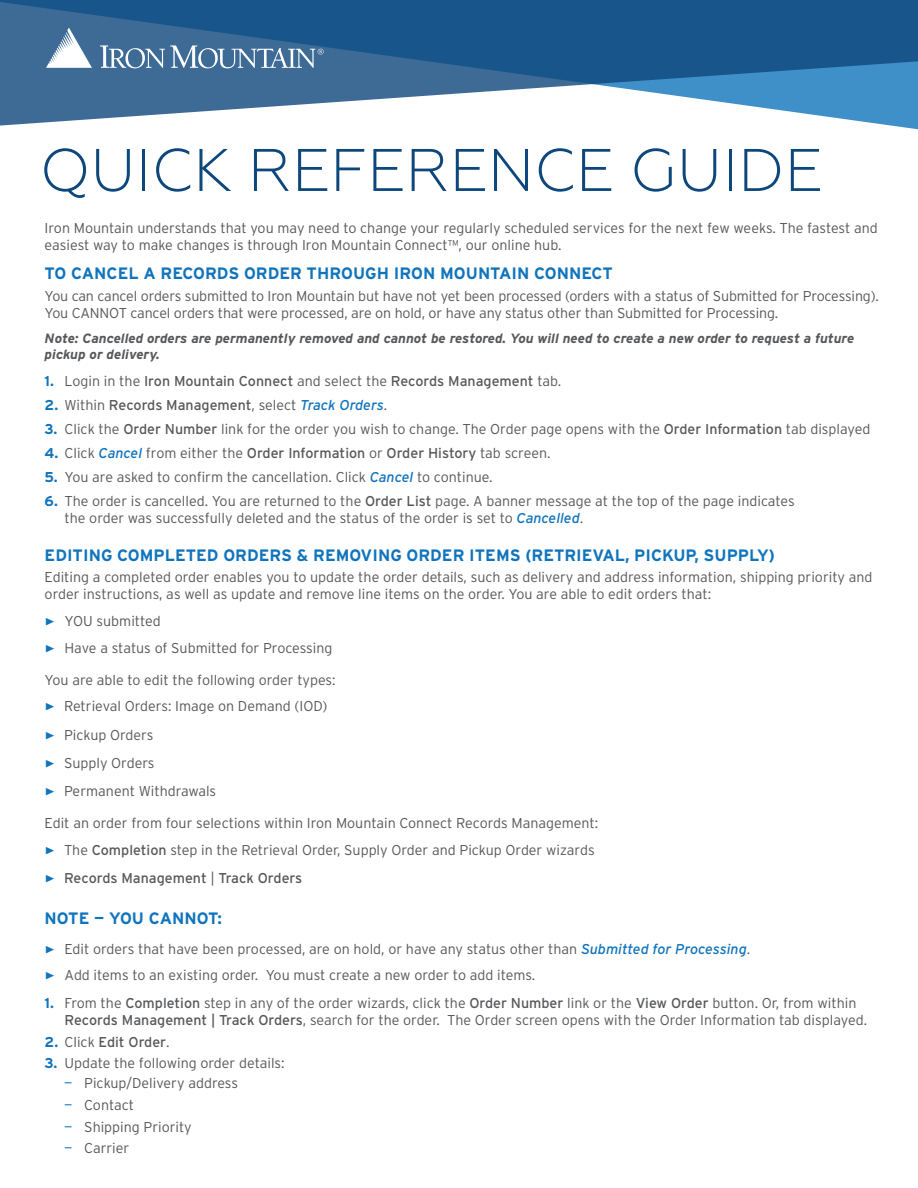
<style>
.page{position:relative;width:918px;height:1188px;background:#fff}
.page>*{position:absolute;margin:0;border:0;box-sizing:border-box;transform-origin:0 0}
.t1{font:300 60px "Geometria";color:#0d477c}
.t2{font:700 16.5px "Interstate";color:#1074bc}
.t3{font:300 14.25px/17.1px "Interstate";color:#57585a}
.t4{font:14.25px "Interstate";color:#57585a}
.t5{font:italic 700 13.5px/16.2px "Interstate";color:#57585a}
.s1{font-weight:700;color:#1074bc}
.s2{font-weight:300}
.s3{font-style:italic;color:#1074bc}
.s4{font-weight:400}
.s5{font-weight:400;font-style:italic;color:#1074bc}
.s6{font-family:"Meta Plus Bold Caps";font-weight:400;font-size:21px;color:#1074bc}
.s7{font-family:"Meta Plus Bold Caps";font-size:21px;color:#1074bc}
.s8{color:#1074bc}
</style>
<div class="page">
<svg style="left:0;top:0;width:918px;height:127px"></svg>
<svg style="left:46px;top:28px;width:46px;height:40px"></svg>
<svg style="left:100px;top:45px;width:224px;height:23px;background:#6b8eae"></svg>
<h1 class="t1" style="left:40px;top:136px;width:784px">QUICK REFERENCE GUIDE</h1>
<p class="t3" style="left:45px;top:220px;width:835px">Iron Mountain understands that you may need to change your regularly scheduled services for the next few weeks. The fastest and easiest way to make changes is through Iron Mountain Connect™, our online hub.</p>
<p class="t2" style="left:45px;top:264px;width:570px">TO CANCEL A RECORDS ORDER THROUGH IRON MOUNTAIN CONNECT</p>
<p class="t3" style="left:45px;top:287px;width:836px">You can cancel orders submitted to Iron Mountain but have not yet been processed (orders with a status of Submitted for Processing).<br>You CANNOT cancel orders that were processed, are on hold, or have any status other than Submitted for Processing.</p>
<p class="t5" style="left:45px;top:330px;width:811px">Note: Cancelled orders are permanently removed and cannot be restored. You will need to create a new order to request a future pickup or delivery.</p>
<p class="t4" style="left:45px;top:373px;width:518px"><span class="s1">1.</span> <span class="s2">Login in the</span> Iron Mountain Connect <span class="s2">and select the</span> Records Management <span class="s2">tab.</span></p>
<p class="t4" style="left:45px;top:397px;width:344px"><span class="s1">2.</span> <span class="s2">Within</span> Records Management<span class="s2">, select</span> <span class="s3">Track Orders</span><span class="s2">.</span></p>
<p class="t3" style="left:45px;top:421px;width:827px"><span class="s1">3.</span> Click the <span class="s4">Order Number</span> link for the order you wish to change. The Order page opens with the <span class="s4">Order Information</span> tab displayed</p>
<p class="t3" style="left:45px;top:445px;width:507px"><span class="s1">4.</span> Click <span class="s5">Cancel</span> from either the <span class="s4">Order Information</span> or <span class="s4">Order History</span> tab screen.</p>
<p class="t3" style="left:45px;top:469px;width:449px"><span class="s1">5.</span> You are asked to confirm the cancellation. Click <span class="s5">Cancel</span> to continue.</p>
<p class="t3" style="left:65px;top:493px;width:732px;line-height:16.5px;text-indent:-20px"><span class="s1">6.</span> The order is cancelled. You are returned to the <span class="s4">Order List</span> page. A banner message at the top of the page indicates the order was successfully deleted and the status of the order is set to <span class="s5">Cancelled</span>.</p>
<p class="t2" style="left:45px;top:546px;width:732px">EDITING COMPLETED ORDERS &amp; REMOVING ORDER ITEMS (RETRIEVAL, PICKUP, SUPPLY)</p>
<p class="t3" style="left:45px;top:569px;width:829px">Editing a completed order enables you to update the order details, such as delivery and address information, shipping priority and order instructions, as well as update and remove line items on the order. You are able to edit orders that:</p>
<p class="t3" style="left:45px;top:612px;width:118px"><span class="s6">•</span> YOU submitted</p>
<p class="t3" style="left:45px;top:639px;width:289px"><span class="s6">•</span> Have a status of Submitted for Processing</p>
<p class="t3" style="left:45px;top:671px;width:292px">You are able to edit the following order types:</p>
<p class="t3" style="left:45px;top:698px;width:284px"><span class="s6">•</span> Retrieval Orders: Image on Demand (IOD)</p>
<p class="t3" style="left:45px;top:726px;width:110px"><span class="s6">•</span> Pickup Orders</p>
<p class="t3" style="left:45px;top:754px;width:111px"><span class="s6">•</span> Supply Orders</p>
<p class="t3" style="left:45px;top:782px;width:173px"><span class="s6">•</span> Permanent Withdrawals</p>
<p class="t3" style="left:45px;top:815px;width:555px">Edit an order from four selections within Iron Mountain Connect Records Management:</p>
<p class="t3" style="left:45px;top:841px;width:552px"><span class="s6">•</span> The <span class="s4">Completion</span> step in the Retrieval Order, Supply Order and Pickup Order wizards</p>
<p class="t4" style="left:45px;top:870px;width:259px"><span class="s7">•</span> Records Management <span class="s2">|</span> Track Orders</p>
<p class="t2" style="left:45px;top:909px;width:179px">NOTE — YOU CANNOT:</p>
<p class="t3" style="left:45px;top:940px;width:707px"><span class="s6">•</span> Edit orders that have been processed, are on hold, or have any status other than <span class="s5">Submitted for Processing</span>.</p>
<p class="t3" style="left:45px;top:967px;width:492px"><span class="s6">•</span> Add items to an existing order. You must create a new order to add items.</p>
<p class="t3" style="left:65px;top:994px;width:804px;text-indent:-20px"><span class="s1">1.</span> From the <span class="s4">Completion</span> step in any of the order wizards, click the <span class="s4">Order Number</span> link or the <span class="s4">View Order</span> button. Or, from within<br><span class="s4">Records Management | Track Orders</span>, search for the order. The Order screen opens with the Order Information tab displayed.</p>
<p class="t4" style="left:45px;top:1034px;width:126px"><span class="s1">2.</span> <span class="s2">Click</span> Edit Order<span class="s2">.</span></p>
<p class="t3" style="left:45px;top:1055px;width:242px"><span class="s1">3.</span> Update the following order details:</p>
<p class="t3" style="left:64px;top:1075px;width:176px"><span class="s8">—</span> Pickup/Delivery address</p>
<p class="t3" style="left:64px;top:1096px;width:72px"><span class="s8">—</span> Contact</p>
<p class="t3" style="left:64px;top:1118px;width:129px"><span class="s8">—</span> Shipping Priority</p>
<p class="t3" style="left:64px;top:1139px;width:67px"><span class="s8">—</span> Carrier</p>
</div>
